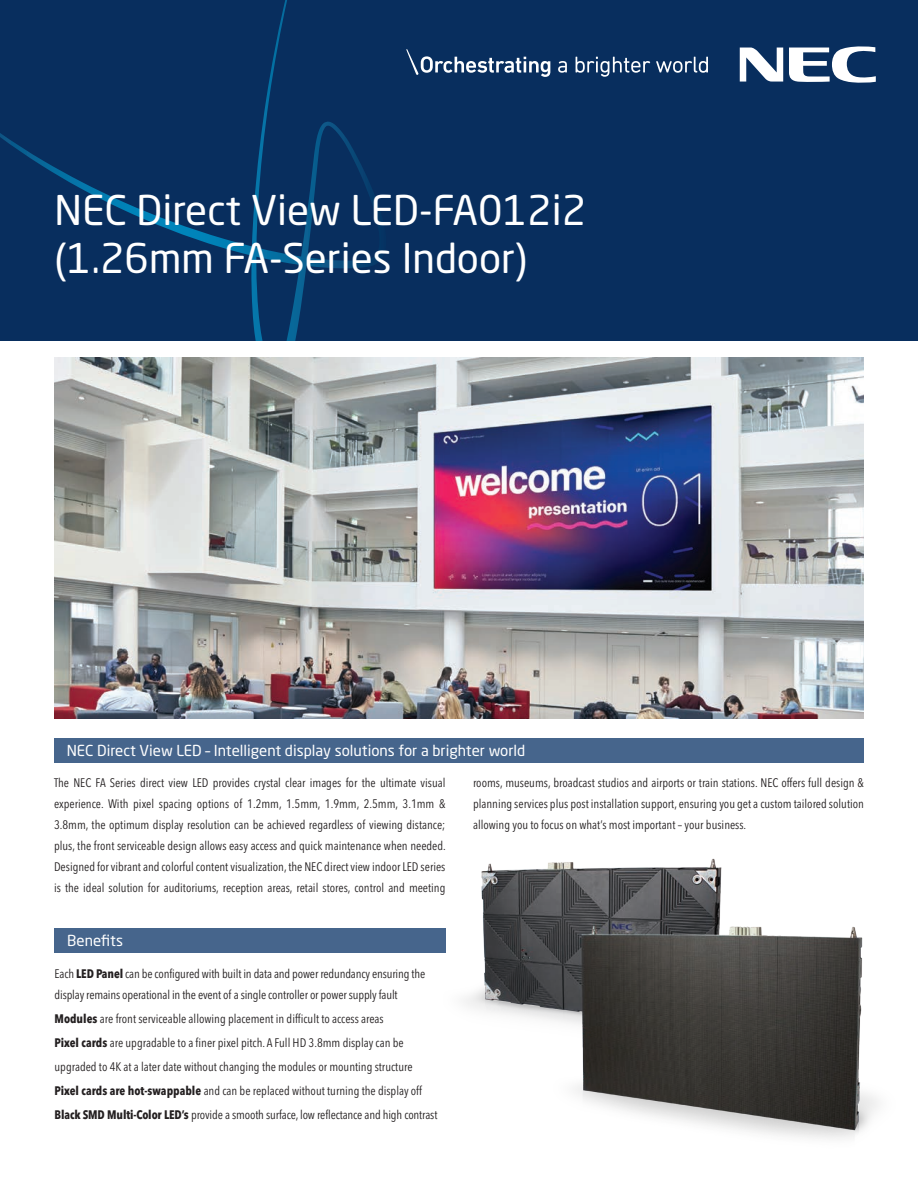
<style>
.page{position:relative;width:918px;height:1188px;background:#fff}
.page>*{position:absolute;margin:0;border:0;box-sizing:border-box;transform-origin:0 0}
.t1{font:40.5px/48.6px "Neo Sans Std";color:#fff}
.t2{font:15px "Neo Sans Std";color:#fff}
.t3{font:condensed 12.3px/21px "Avenir Next LT Pro";color:#231f20;text-align:justify}
.s1{font-weight:700}
</style>
<div class="page">
<img style="left:55px;top:357px;width:809px;height:361px">
<div style="left:54px;top:739px;width:810px;height:24px;background:#46658c"></div>
<div style="left:54px;top:928px;width:392px;height:24px;background:#46658c"></div>
<div style="left:0;top:0;width:918px;height:343px;background:#082e5e"></div>
<svg style="left:0;top:0;width:376px;height:341px"></svg>
<svg style="left:740px;top:48px;width:43px;height:34px"></svg>
<svg style="left:789px;top:46px;width:87px;height:37px"></svg>
<svg style="left:558px;top:61px;width:9px;height:12px"></svg>
<svg style="left:576px;top:57px;width:74px;height:20px"></svg>
<svg style="left:656px;top:57px;width:52px;height:16px"></svg>
<svg style="left:406px;top:49px;width:144px;height:28px"></svg>
<div style="left:0;top:341px;width:918px;height:15px;background:#fff"></div>
<img style="left:406px;top:858px;width:472px;height:281px">
<h1 class="t1" style="left:55px;top:185px;width:533px">NEC Direct View LED-FA012i2 (1.26mm FA-Series Indoor)</h1>
<p class="t2" style="left:67px;top:741px;width:460px">NEC Direct View LED – Intelligent display solutions for a brighter world</p>
<p class="t3" style="left:54px;top:773px;width:393px">The NEC FA Series direct view LED provides crystal clear images for the ultimate visual experience. With pixel spacing options of 1.2mm, 1.5mm, 1.9mm, 2.5mm, 3.1mm &amp; 3.8mm, the optimum display resolution can be achieved regardless of viewing distance; plus, the front serviceable design allows easy access and quick maintenance when needed.<br>Designed for vibrant and colorful content visualization, the NEC direct view indoor LED series is the ideal solution for auditoriums, reception areas, retail stores, control and meeting</p>
<p class="t3" style="left:473px;top:773px;width:393px">rooms, museums, broadcast studios and airports or train stations. NEC offers full design &amp; planning services plus post installation support, ensuring you get a custom tailored solution allowing you to focus on what’s most important – your business.</p>
<p class="t2" style="left:67px;top:932px;width:57px">Benefits</p>
<p class="t3" style="left:55px;top:963px;width:372px">Each <span class="s1">LED Panel</span> can be configured with built in data and power redundancy ensuring the display remains operational in the event of a single controller or power supply fault</p>
<p class="t3" style="left:55px;top:1006px;width:384px;line-height:24px;text-align:left"><span class="s1">Modules</span> are front serviceable allowing placement in difficult to access areas<br><span class="s1">Pixel cards</span> are upgradable to a finer pixel pitch. A Full HD 3.8mm display can be upgraded to 4K at a later date without changing the modules or mounting structure <span class="s1">Pixel cards are hot-swappable</span> and can be replaced without turning the display off <span class="s1">Black SMD Multi-Color LED’s</span> provide a smooth surface, low reflectance and high contrast</p>
</div>
